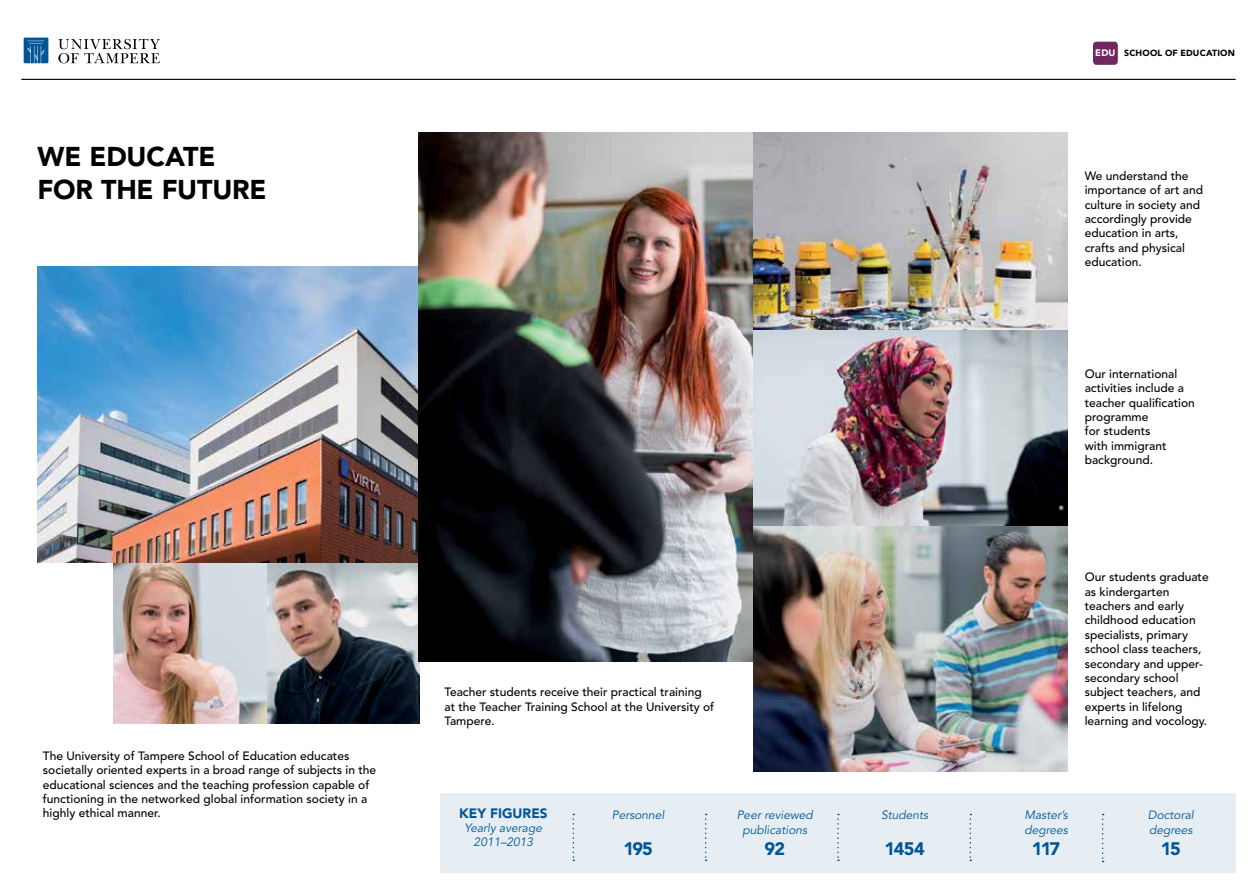
<style>
.page{position:relative;width:1257px;height:893px;background:#fff}
.page>*{position:absolute;margin:0;border:0;box-sizing:border-box;transform-origin:0 0}
.t1{font:900 27px/32.4px "Avenir LT Std";letter-spacing:-.005em;color:#000}
.t2{font:900 18px "Avenir LT Std";letter-spacing:-.08em;color:#005695}
.t3{font:900 13.5px "Avenir LT Std";color:#005695}
.t4{font:500 12px/14.4px "Avenir";color:#000}
.t5{font:italic 12px/14.4px "Avenir";color:#005695;text-align:center}
.t6{font:900 8.85px "Avenir LT Std";letter-spacing:.02em;color:#000}
.s1{font-family:"Avenir";font-size:9.3px;color:#fff}
</style>
<div class="page">
<img style="left:114px;top:562px;width:305px;height:162px">
<div style="left:440px;top:793px;width:795px;height:80px;background:#e6eef4"></div>
<img style="left:38px;top:266px;width:381px;height:296px">
<img style="left:419px;top:133px;width:334px;height:529px">
<img style="left:753px;top:133px;width:314px;height:639px">
<div style="left:1093px;top:42px;width:24px;height:23px;background:#71265f;border-radius:4px"></div>
<hr style="left:21px;top:79px;width:1214px;height:1px;background:#000">
<svg style="left:705px;top:814px;width:1px;height:47px"></svg>
<svg style="left:969px;top:814px;width:2px;height:47px"></svg>
<svg style="left:1102px;top:814px;width:1px;height:48px"></svg>
<svg style="left:837px;top:814px;width:2px;height:47px"></svg>
<svg style="left:572px;top:814px;width:2px;height:47px"></svg>
<svg style="left:58px;top:39px;width:102px;height:24px"></svg>
<svg style="left:24px;top:38px;width:24px;height:25px"></svg>
<h1 class="t1" style="left:38px;top:141px;width:230px">WE EDUCATE<br>FOR THE FUTURE</h1>
<p class="t4" style="left:43px;top:749px;width:335px">The University of Tampere School of Education educates societally oriented experts in a broad range of subjects in the educational sciences and the teaching profession capable of functioning in the networked global information society in a highly ethical manner.</p>
<p class="t4" style="left:444px;top:685px;width:271px">Teacher students receive their practical training at the Teacher Training School at the University of<br>Tampere.</p>
<p class="t3" style="left:459px;top:805px;width:90px">KEY FIGURES</p>
<p class="t5" style="left:464px;top:821px;width:79px">Yearly average<br>2011–2013</p>
<p class="t5" style="left:612px;top:808px;width:54px">Personnel</p>
<h2 class="t2" style="left:623px;top:838px;width:31px">195</h2>
<p class="t5" style="left:736px;top:808px;width:77px">Peer reviewed publications</p>
<h2 class="t2" style="left:764px;top:838px;width:22px">92</h2>
<p class="t5" style="left:881px;top:808px;width:49px">Students</p>
<h2 class="t2" style="left:884px;top:838px;width:42px">1454</h2>
<p class="t6" style="left:1095px;top:48px;width:141px"><span class="s1">EDU</span> SCHOOL OF EDUCATION</p>
<p class="t4" style="left:1084px;top:169px;width:120px">We understand the importance of art and culture in society and accordingly provide education in arts, crafts and physical education.</p>
<p class="t4" style="left:1084px;top:367px;width:112px">Our international activities include a teacher qualification programme<br>for students<br>with immigrant background.</p>
<p class="t4" style="left:1084px;top:570px;width:125px">Our students graduate as kindergarten teachers and early childhood education specialists, primary school class teachers, secondary and upper&shy;secondary school subject teachers, and experts in lifelong learning and vocology.</p>
<p class="t5" style="left:1024px;top:808px;width:45px;text-align:left">Master’s degrees</p>
<h2 class="t2" style="left:1032px;top:838px;width:30px">117</h2>
<p class="t5" style="left:1147px;top:808px;width:47px;text-align:left">Doctoral degrees</p>
<h2 class="t2" style="left:1160px;top:838px;width:21px">15</h2>
</div>
